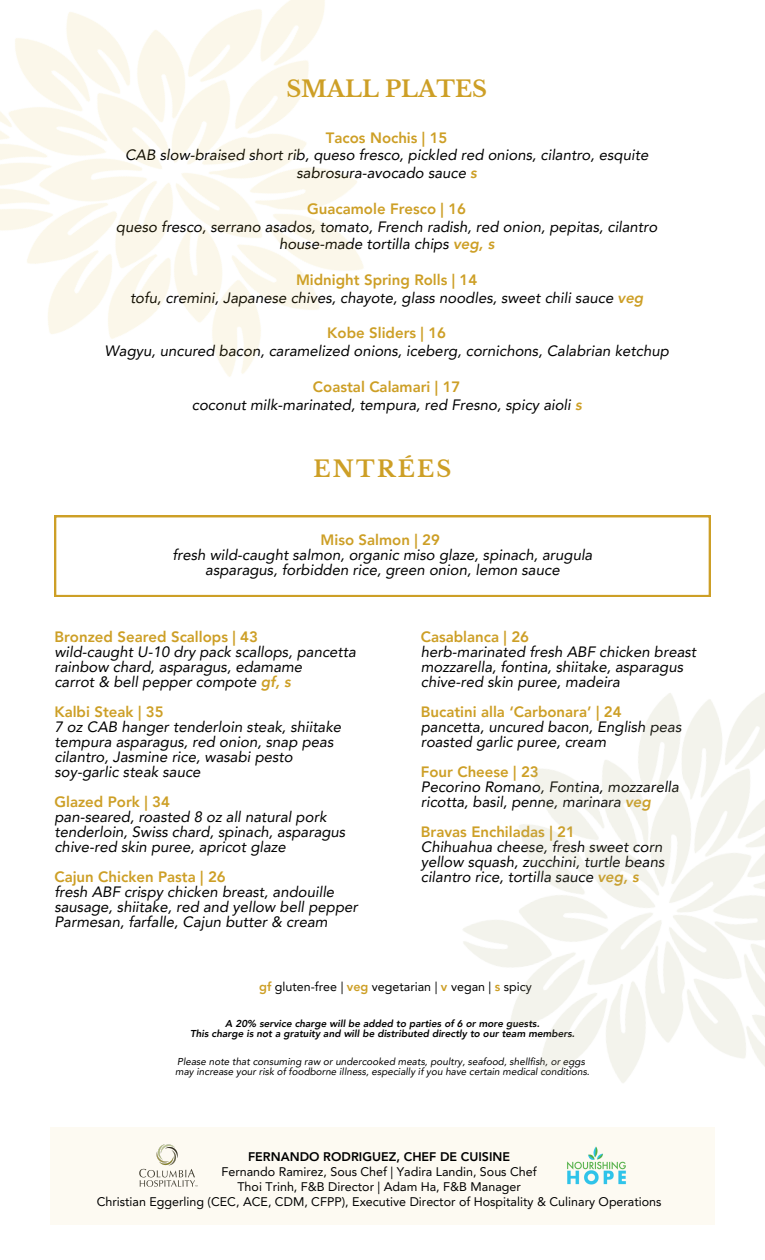
<style>
.page{position:relative;width:765px;height:1260px;background:#fff}
.page>*{position:absolute;margin:0;border:0;box-sizing:border-box;transform-origin:0 0}
.t1{font:700 22.5px "Libre Baskerville";color:#cd9f26}
.t2{font:700 22.5px "Libre Baskerville";letter-spacing:.1em;color:#cd9f26}
.t3{font:italic 15px/15px "Avenir LT Pro";color:#000}
.t4{font:800 15px "Avenir LT Pro";color:#cd9f26}
.t5{font:12.5px/15px "Avenir LT Pro";color:#000;text-align:center}
.t6{font:italic 10px/10px "Avenir LT Pro";color:#000}
.t7{font:italic 800 10px/10px "Avenir LT Pro";color:#000;text-align:center}
.s1{font-weight:800;color:#cd9f26}
.s2{font-weight:800;font-style:normal;color:#cd9f26}
.s3{font-weight:800}
</style>
<div class="page">
<svg style="left:54px;top:516px;width:657px;height:81px"></svg>
<div style="left:51px;top:1128px;width:664px;height:97px;background:#fdfaf2"></div>
<img style="left:567px;top:1146px;width:59px;height:39px">
<img style="left:139px;top:1144px;width:59px;height:43px">
<img style="left:0;top:0;width:364px;height:377px">
<p class="t1" style="left:286px;top:75px;width:202px">SMALL PLATES</p>
<p class="t4" style="left:326px;top:131px;width:123px">Tacos Nochis | 15</p>
<p class="t3" style="left:125px;top:149px;width:525px">CAB slow-braised short rib, queso fresco, pickled red onions, cilantro, esquite</p>
<h2 class="t3" style="left:297px;top:167px;width:182px">sabrosura-avocado sauce <span class="s1">s</span></h2>
<p class="t4" style="left:307px;top:202px;width:160px">Guacamole Fresco | 16</p>
<p class="t3" style="left:116px;top:220px;width:543px">queso fresco, serrano asados, tomato, French radish, red onion, pepitas, cilantro</p>
<h2 class="t3" style="left:279px;top:238px;width:217px">house-made tortilla chips <span class="s1">veg, s</span></h2>
<p class="t3" style="left:130px;top:272px;width:515px;line-height:17.8px;text-align:center"><span class="s2">Midnight Spring Rolls | 14<br></span>tofu, cremini, Japanese chives, chayote, glass noodles, sweet chili sauce <span class="s1">veg</span></p>
<p class="t4" style="left:327px;top:327px;width:120px">Kobe Sliders | 16</p>
<p class="t3" style="left:104px;top:345px;width:566px">Wagyu, uncured bacon, caramelized onions, iceberg, cornichons, Calabrian ketchup</p>
<h2 class="t3" style="left:192px;top:379px;width:391px;line-height:17.8px;text-align:center"><span class="s2">Coastal Calamari | 17<br></span>coconut milk-marinated, tempura, red Fresno, spicy aioli <span class="s1">s</span></h2>
<h2 class="t2" style="left:313px;top:455px;width:140px">ENTRÉES</h2>
<h1 class="t3" style="left:173px;top:533px;width:421px;text-align:center"><span class="s2">Miso Salmon | 29<br></span>fresh wild-caught salmon, organic miso glaze, spinach, arugula asparagus, forbidden rice, green onion, lemon sauce</h1>
<h2 class="t3" style="left:54px;top:631px;width:303px"><span class="s2">Bronzed Seared Scallops | 43<br></span>wild-caught U-10 dry pack scallops, pancetta rainbow chard, asparagus, edamame<br>carrot &amp; bell pepper compote <span class="s1">gf, s</span></h2>
<h2 class="t3" style="left:54px;top:706px;width:288px"><span class="s2">Kalbi Steak | 35<br></span>7 oz CAB hanger tenderloin steak, shiitake tempura asparagus, red onion, snap peas cilantro, Jasmine rice, wasabi pesto soy-garlic steak sauce</h2>
<h2 class="t4" style="left:54px;top:796px;width:117px">Glazed Pork | 34</h2>
<h2 class="t3" style="left:54px;top:811px;width:292px">pan-seared, roasted 8 oz all natural pork tenderloin, Swiss chard, spinach, asparagus chive-red skin puree, apricot glaze</h2>
<h2 class="t4" style="left:54px;top:871px;width:173px">Cajun Chicken Pasta | 26</h2>
<h2 class="t3" style="left:54px;top:886px;width:305px">fresh ABF crispy chicken breast, andouille sausage, shiitake, red and yellow bell pepper<br>Parmesan, farfalle, Cajun butter &amp; cream</h2>
<h2 class="t3" style="left:421px;top:631px;width:277px"><span class="s2">Casablanca | 26<br></span>herb-marinated fresh ABF chicken breast mozzarella, fontina, shiitake, asparagus chive-red skin puree, madeira</h2>
<h2 class="t3" style="left:421px;top:706px;width:262px"><span class="s2">Bucatini alla ‘Carbonara’ | 24 </span>pancetta, uncured bacon, English peas roasted garlic puree, cream</h2>
<h2 class="t3" style="left:421px;top:766px;width:260px"><span class="s2">Four Cheese | 23<br></span>Pecorino Romano, Fontina, mozzarella</h2>
<h2 class="t3" style="left:421px;top:788px;width:232px;line-height:30px">ricotta, basil, penne, marinara <span class="s1">veg<br></span><span class="s2">Bravas Enchiladas | 21</span></h2>
<h2 class="t3" style="left:421px;top:841px;width:243px">Chihuahua cheese, fresh sweet corn</h2>
<h2 class="t3" style="left:421px;top:856px;width:245px">yellow squash, zucchini, turtle beans cilantro rice, tortilla sauce <span class="s1">veg, s</span></h2>
<h2 class="t5" style="left:259px;top:980px;width:274px"><span class="s1">gf</span> gluten-free | <span class="s1">veg</span> vegetarian | <span class="s1">v</span> vegan | <span class="s1">s</span> spicy</h2>
<p class="t7" style="left:190px;top:1019px;width:386px">A 20% service charge will be added to parties of 6 or more guests.<br>This charge is not a gratuity and will be distributed directly to our team members.</p>
<p class="t6" style="left:175px;top:1057px;width:416px">Please note that consuming raw or undercooked meats, poultry, seafood, shellfish, or eggs may increase your risk of foodborne illness, especially if you have certain medical conditions.</p>
<p class="t5" style="left:97px;top:1150px;width:566px"><span class="s3">FERNANDO RODRIGUEZ, CHEF DE CUISINE<br></span>Fernando Ramirez, Sous Chef | Yadira Landin, Sous Chef<br>Thoi Trinh, F&amp;B Director | Adam Ha, F&amp;B Manager<br>Christian Eggerling (CEC, ACE, CDM, CFPP), Executive Director of Hospitality &amp; Culinary Operations</p>
</div>
